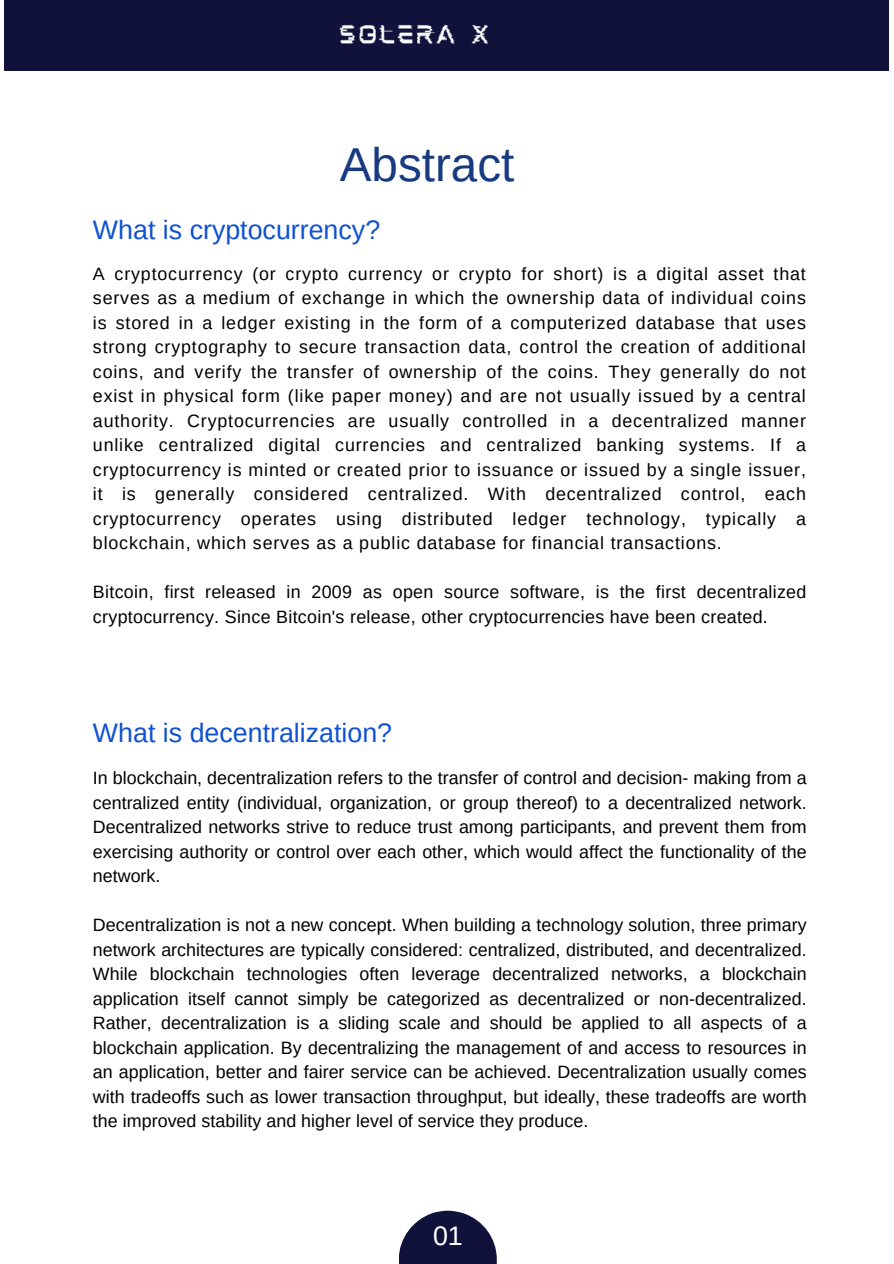
<style>
.page{position:relative;width:894px;height:1264px;background:#fff}
.page>*{position:absolute;margin:0;border:0;box-sizing:border-box;transform-origin:0 0}
.t1{font:47.55px "Arimo";color:#183a80}
.t2{font:26.7px "Arimo";color:#0f51d1}
.t3{font:26.7px "Arimo";color:#fff}
.t4{font:17.85px/24.5px "Arimo";letter-spacing:.015em;color:#000;text-align:justify}
</style>
<div class="page">
<div style="left:4px;top:0;width:885px;height:71px;background:#10123c"></div>
<img style="left:339px;top:24px;width:150px;height:20px">
<svg style="left:399px;top:1210px;width:97px;height:53px"></svg>
<h2 class="t1" style="left:340px;top:137px;width:176px">Abstract</h2>
<p class="t2" style="left:93px;top:215px;width:289px">What is cryptocurrency?</p>
<p class="t4" style="left:93px;top:261px;width:714px">A cryptocurrency (or crypto currency or crypto for short) is a digital asset that serves as a medium of exchange in which the ownership data of individual coins is stored in a ledger existing in the form of a computerized database that uses strong cryptography to secure transaction data, control the creation of additional coins, and verify the transfer of ownership of the coins. They generally do not exist in physical form (like paper money) and are not usually issued by a central authority. Cryptocurrencies are usually controlled in a decentralized manner unlike centralized digital currencies and centralized banking systems. If a cryptocurrency is minted or created prior to issuance or issued by a single issuer, it is generally considered centralized. With decentralized control, each cryptocurrency operates using distributed ledger technology, typically a blockchain, which serves as a public database for financial transactions.</p>
<h2 class="t4" style="left:93px;top:579px;width:714px">Bitcoin, first released in 2009 as open source software, is the first decentralized cryptocurrency. Since Bitcoin's release, other cryptocurrencies have been created.</h2>
<p class="t2" style="left:93px;top:718px;width:300px">What is decentralization?</p>
<p class="t4" style="left:93px;top:765px;width:715px">In blockchain, decentralization refers to the transfer of control and decision- making from a centralized entity (individual, organization, or group thereof) to a decentralized network.<br>Decentralized networks strive to reduce trust among participants, and prevent them from exercising authority or control over each other, which would affect the functionality of the network.</p>
<p class="t4" style="left:93px;top:912px;width:715px">Decentralization is not a new concept. When building a technology solution, three primary network architectures are typically considered: centralized, distributed, and decentralized.<br>While blockchain technologies often leverage decentralized networks, a blockchain application itself cannot simply be categorized as decentralized or non-decentralized.<br>Rather, decentralization is a sliding scale and should be applied to all aspects of a blockchain application. By decentralizing the management of and access to resources in an application, better and fairer service can be achieved. Decentralization usually comes with tradeoffs such as lower transaction throughput, but ideally, these tradeoffs are worth the improved stability and higher level of service they produce.</p>
<p class="t3" style="left:433px;top:1220px;width:31px">01</p>
</div>
